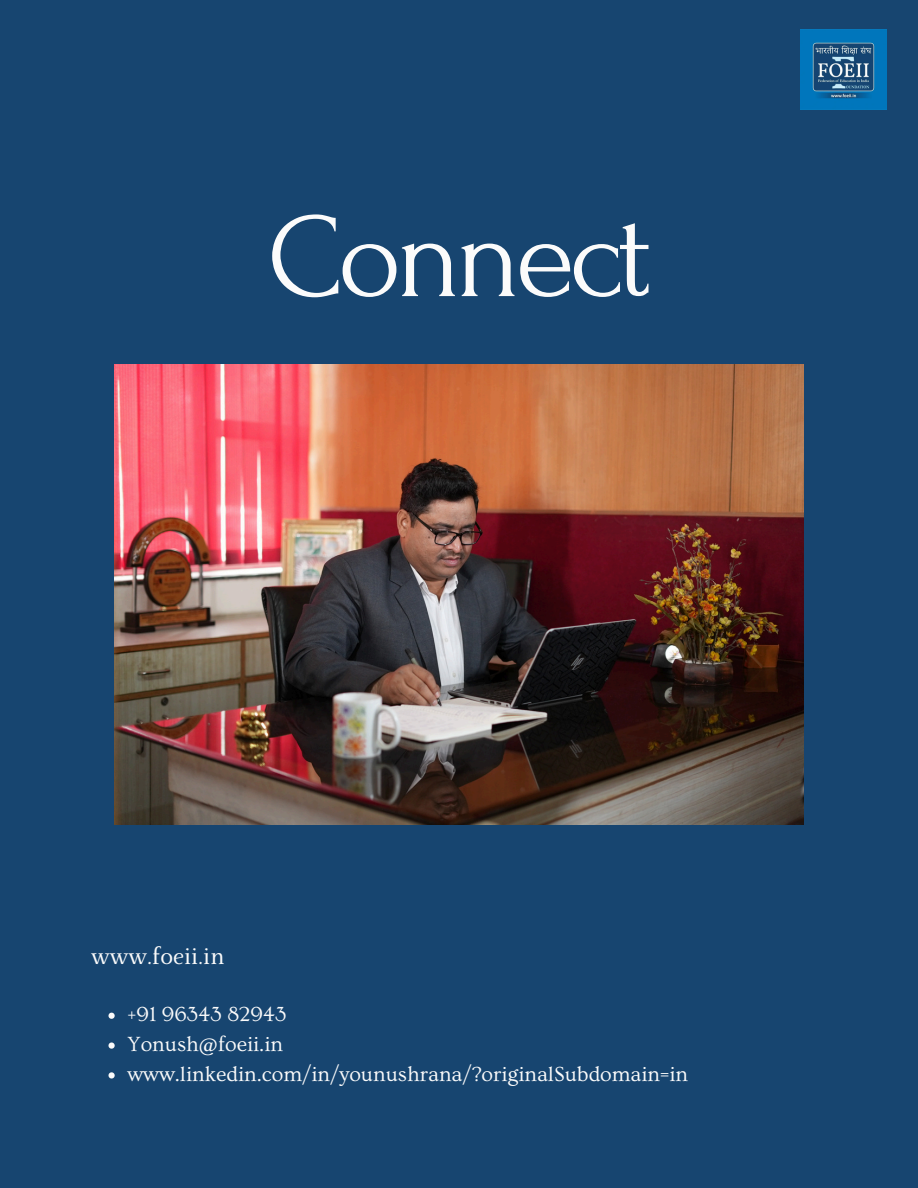
<style>
.page{position:relative;width:918px;height:1188px;background:#174570}
.page>*{position:absolute;margin:0;border:0;box-sizing:border-box;transform-origin:0 0}
.t1{font:121.8px "Forum";letter-spacing:-.045em;color:#fbfbfb}
.t2{font:27px "Monterchi Serif";color:#fbfbfb}
.t3{font:21.45px "Ovo";color:#fbfbfb}
</style>
<div class="page">
<img style="left:801px;top:29px;width:85px;height:80px">
<img style="left:115px;top:364px;width:688px;height:460px">
<svg style="left:108px;top:1013px;width:7px;height:6px"></svg>
<svg style="left:108px;top:1043px;width:7px;height:6px"></svg>
<svg style="left:108px;top:1072px;width:7px;height:7px"></svg>
<p class="t1" style="left:267px;top:192px;width:386px">Connect</p>
<h1 class="t2" style="left:91px;top:942px;width:135px">www.foeii.in</h1>
<p class="t3" style="left:128px;top:1002px;width:161px">+91 96343 82943</p>
<p class="t3" style="left:128px;top:1032px;width:157px">Yonush@foeii.in</p>
<p class="t3" style="left:128px;top:1062px;width:562px">www.linkedin.com/in/younushrana/?originalSubdomain=in</p>
</div>
